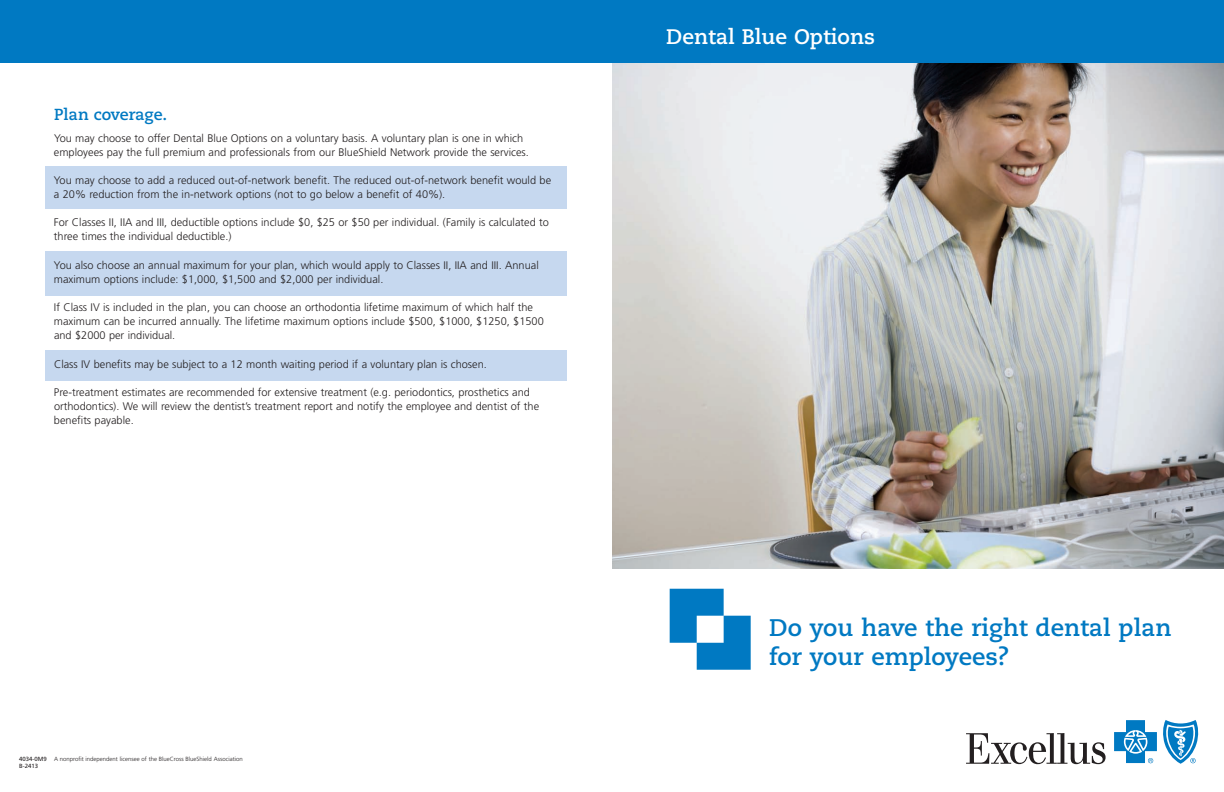
<style>
.page{position:relative;width:1224px;height:792px;background:#fff}
.page>*{position:absolute;margin:0;border:0;box-sizing:border-box;transform-origin:0 0}
.t1{font:700 24px/29px "Caecilia";color:#0079c2}
.t2{font:700 21px "Caecilia";color:#fff}
.t3{font:700 16px "Caecilia";color:#0079c2}
.t4{font:300 11px/14px "Frutiger";color:#231f20}
.t5{font:300 6px/6.7px "Frutiger";color:#231f20}
.s1{font-weight:400}
</style>
<div class="page">
<div style="left:45px;top:350px;width:522px;height:30px;background:#c6d8ef"></div>
<div style="left:45px;top:251px;width:522px;height:44px;background:#c6d8ef"></div>
<div style="left:45px;top:167px;width:522px;height:42px;background:#c6d8ef"></div>
<img style="left:612px;top:63px;width:612px;height:506px">
<div style="left:0;top:0;width:1224px;height:63px;background:#0079c2"></div>
<svg style="left:670px;top:589px;width:81px;height:81px"></svg>
<svg style="left:966px;top:733px;width:140px;height:31px"></svg>
<svg style="left:1114px;top:720px;width:84px;height:44px"></svg>
<h3 class="t3" style="left:54px;top:108px;width:115px">Plan coverage.</h3>
<p class="t4" style="left:54px;top:132px;width:476px">You may choose to offer Dental Blue Options on a voluntary basis. A voluntary plan is one in which employees pay the full premium and professionals from our BlueShield Network provide the services.</p>
<p class="t4" style="left:54px;top:174px;width:499px">You may choose to add a reduced out-of-network benefit. The reduced out-of-network benefit would be a 20% reduction from the in-network options (not to go below a benefit of 40%).</p>
<p class="t4" style="left:54px;top:216px;width:497px">For Classes II, IIA and III, deductible options include $0, $25 or $50 per individual. (Family is calculated to three times the individual deductible.)</p>
<p class="t4" style="left:54px;top:259px;width:486px">You also choose an annual maximum for your plan, which would apply to Classes II, IIA and III. Annual maximum options include: $1,000, $1,500 and $2,000 per individual.</p>
<p class="t4" style="left:54px;top:301px;width:491px">If Class IV is included in the plan, you can choose an orthodontia lifetime maximum of which half the maximum can be incurred annually. The lifetime maximum options include $500, $1000, $1250, $1500 and $2000 per individual.</p>
<p class="t4" style="left:54px;top:358px;width:434px">Class IV benefits may be subject to a 12 month waiting period if a voluntary plan is chosen.</p>
<p class="t4" style="left:54px;top:386px;width:487px">Pre-treatment estimates are recommended for extensive treatment (e.g. periodontics, prosthetics and orthodontics). We will review the dentist’s treatment report and notify the employee and dentist of the benefits payable.</p>
<p class="t5" style="left:19px;top:756px;width:225px"><span class="s1">4034-0M9</span> A nonprofit independent licensee of the BlueCross BlueShield Association<br><span class="s1">B-2413</span></p>
<h2 class="t2" style="left:666px;top:28px;width:210px">Dental Blue Options</h2>
<h1 class="t1" style="left:769px;top:615px;width:404px">Do you have the right dental plan for your employees?</h1>
</div>
